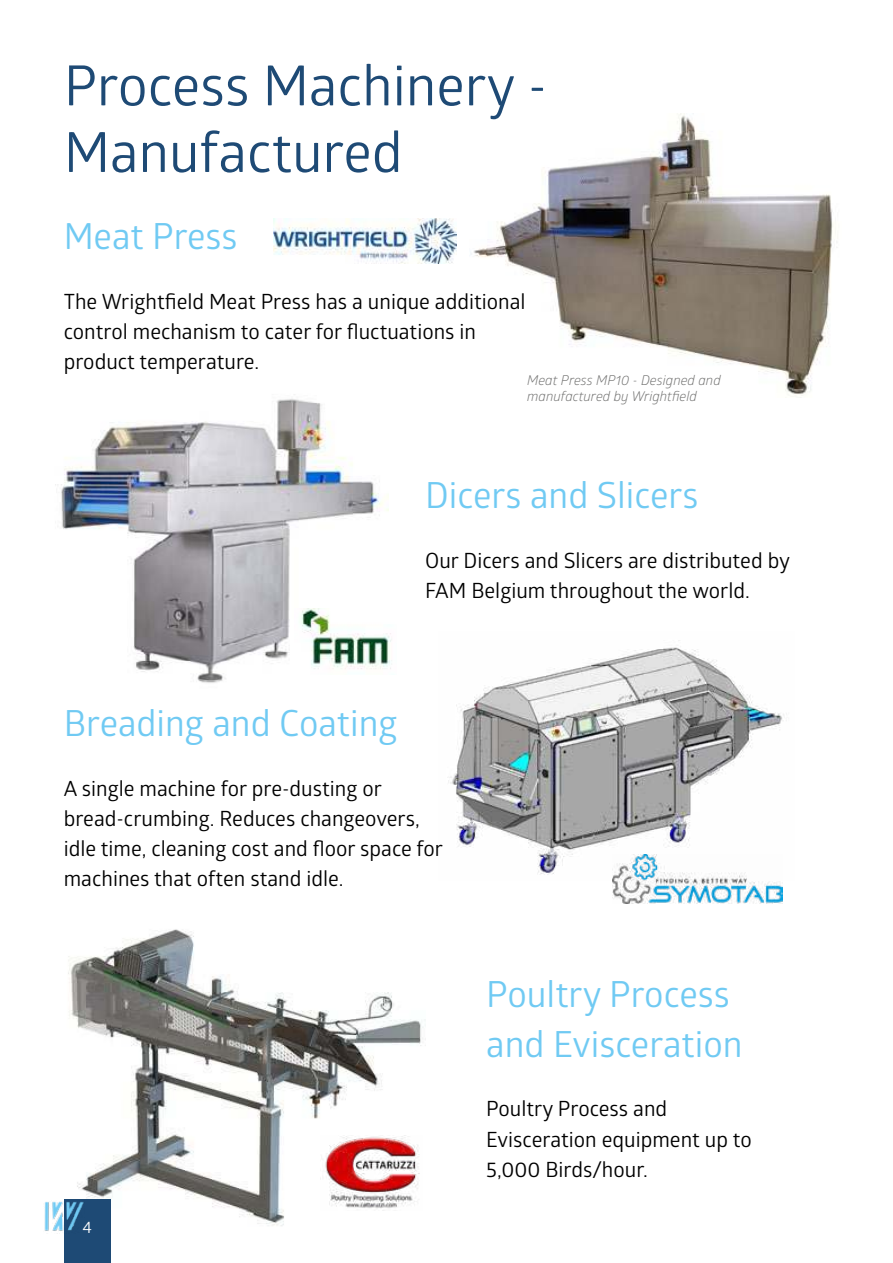
<style>
.page{position:relative;width:893px;height:1263px;background:#fff}
.page>*{position:absolute;margin:0;border:0;box-sizing:border-box;transform-origin:0 0}
.t1{font:55.5px/66.6px "Glober";color:#1e4a75}
.t2{font:36px/49.5px "Glober";color:#70caf3}
.t3{font:21px/30px "Glober";color:#000}
.t4{font:16.5px "Glober";color:#fff}
.t5{font:italic 13.5px/16.2px "Glober";color:#6f6f6e}
</style>
<div class="page">
<img style="left:470px;top:113px;width:368px;height:285px">
<img style="left:55px;top:394px;width:333px;height:289px">
<img style="left:295px;top:608px;width:96px;height:66px">
<img style="left:448px;top:640px;width:336px;height:241px">
<img style="left:613px;top:855px;width:170px;height:48px">
<img style="left:68px;top:929px;width:357px;height:297px">
<img style="left:320px;top:1135px;width:103px;height:76px">
<img style="left:274px;top:219px;width:183px;height:44px">
<div style="left:64px;top:1199px;width:47px;height:64px;background:#1e4a75"></div>
<img style="left:44px;top:1201px;width:40px;height:30px">
<h1 class="t1" style="left:64px;top:57px;width:485px">Process Machinery -<br>Manufactured</h1>
<h2 class="t2" style="left:64px;top:214px;width:175px">Meat Press</h2>
<p class="t3" style="left:64px;top:288px;width:463px">The Wrightfield Meat Press has a unique additional control mechanism to cater for fluctuations in product temperature.</p>
<p class="t5" style="left:527px;top:374px;width:195px">Meat Press MP10 - Designed and manufactured by Wrightfield</p>
<h2 class="t2" style="left:425px;top:473px;width:275px">Dicers and Slicers</h2>
<p class="t3" style="left:425px;top:547px;width:366px">Our Dicers and Slicers are distributed by<br>FAM Belgium throughout the world.</p>
<h2 class="t2" style="left:64px;top:701px;width:335px">Breading and Coating</h2>
<p class="t3" style="left:64px;top:775px;width:381px">A single machine for pre-dusting or bread-crumbing. Reduces changeovers, idle time, cleaning cost and floor space for machines that often stand idle.</p>
<p class="t4" style="left:82px;top:1219px;width:11px">4</p>
<h2 class="t2" style="left:486px;top:972px;width:258px">Poultry Process and Evisceration</h2>
<p class="t3" style="left:486px;top:1095px;width:267px">Poultry Process and<br>Evisceration equipment up to<br>5,000 Birds/hour.</p>
</div>
